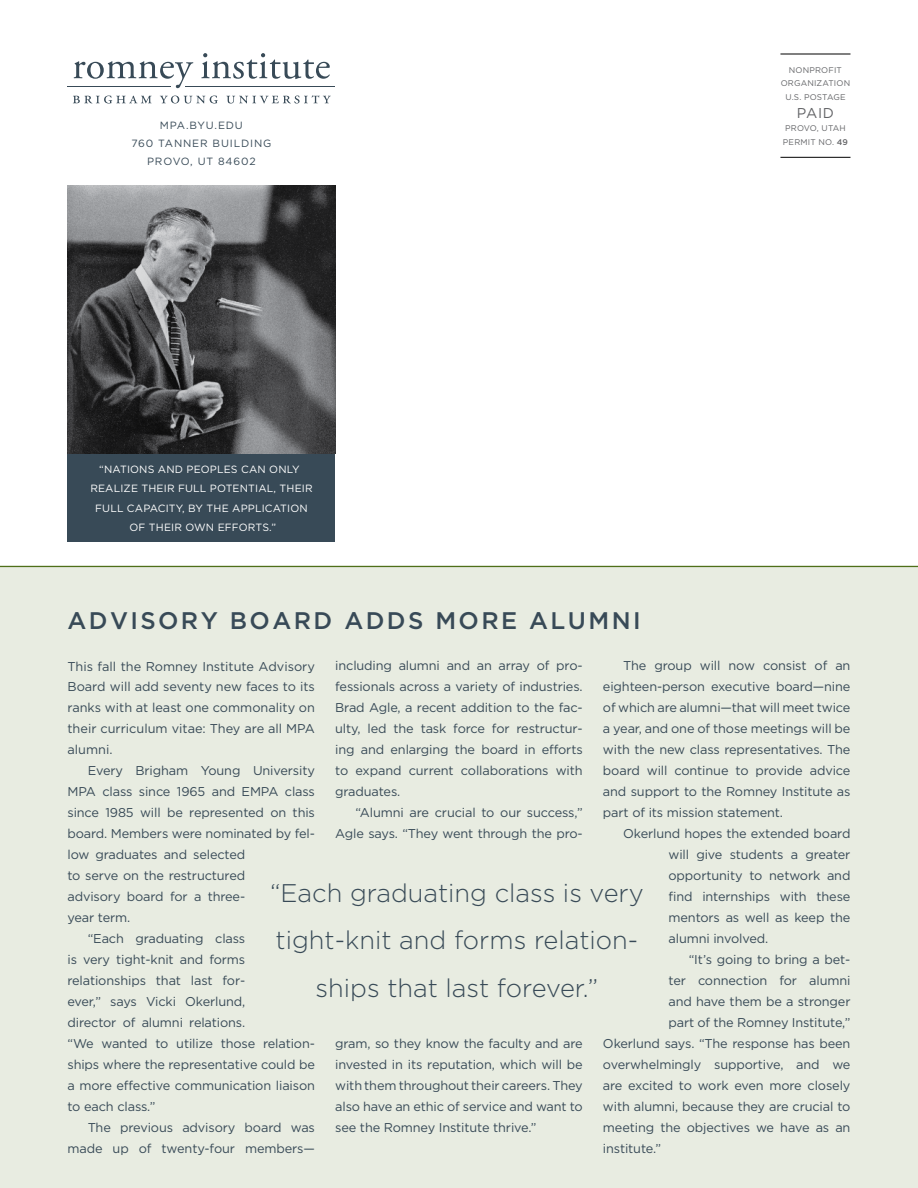
<style>
.page{position:relative;width:918px;height:1188px;background:#fff}
.page>*{position:absolute;margin:0;border:0;box-sizing:border-box;transform-origin:0 0}
.t1{font:300 25.5px/47.2px "Gotham";color:#384a57;text-align:center}
.t2{font:500 24px "Gotham";letter-spacing:.1em;color:#384a57}
.t3{font:14.25px "Gotham";color:#636467}
.t4{font:12.75px/21px "Gotham";letter-spacing:-.01em;color:#384a57;text-align:justify}
.t5{font:10.5px "Gotham";letter-spacing:.015em;color:#fff}
.t6{font:10.5px/18px "Gotham";letter-spacing:.08em;color:#384a57}
.t7{font:8.25px/13.5px "Gotham";letter-spacing:.02em;color:#636467}
.s1{font-weight:500}
</style>
<div class="page">
<div style="left:0;top:567px;width:918px;height:621px;background:#e8ece1"></div>
<div style="left:68px;top:453px;width:267px;height:89px;background:#384a57"></div>
<img style="left:68px;top:185px;width:267px;height:268px">
<hr style="left:0;top:566px;width:918px;height:1px;background:#4f6f19">
<svg style="left:73px;top:95px;width:258px;height:9px"></svg>
<svg style="left:74px;top:53px;width:256px;height:35px"></svg>
<hr style="left:68px;top:86px;width:103px;height:1px;background:#384a57">
<hr style="left:185px;top:86px;width:150px;height:1px;background:#384a57">
<hr style="left:780px;top:54px;width:71px;height:1px;background:#000">
<hr style="left:780px;top:157px;width:71px;height:1px;background:#000">
<p class="t6" style="left:160px;top:116px;width:25px">mpa.b</p>
<p class="t6" style="left:198px;top:116px;width:47px">yu.edu</p>
<p class="t6" style="left:131px;top:134px;width:36px">760 tann</p>
<p class="t6" style="left:147px;top:134px;width:116px;text-indent:45px">er building provo, ut 84602</p>
<p class="t5" style="left:99px;top:462px;width:13px">“nat</p>
<p class="t5" style="left:127px;top:462px;width:40px">ions and</p>
<p class="t5" style="left:187px;top:462px;width:64px">peoples can</p>
<p class="t5" style="left:269px;top:462px;width:32px">only</p>
<p class="t5" style="left:90px;top:482px;width:220px">realize th eir full potential, th eir</p>
<p class="t5" style="left:95px;top:501px;width:178px">full capacity, by th e applicat</p>
<p class="t5" style="left:287px;top:501px;width:20px">ion</p>
<p class="t5" style="left:129px;top:521px;width:75px">of their own</p>
<p class="t5" style="left:218px;top:521px;width:37px">efforts.</p>
<p class="t5" style="left:272px;top:521px;width:6px">”</p>
<h2 class="t2" style="left:68px;top:605px;width:575px">ADVISORY BOARD ADDS MORE ALUM NI</h2>
<p class="t7" style="left:781px;top:63px;width:61px;text-indent:8px">nonprofit organ</p>
<p class="t7" style="left:785px;top:77px;width:65px;text-indent:29px">ization u.s. postag</p>
<p class="t7" style="left:840px;top:90px;width:7px">e</p>
<p class="t3" style="left:797px;top:104px;width:36px">paid</p>
<p class="t7" style="left:783px;top:122px;width:67px">provo, utah perm it no. <span class="s1">49</span></p>
<p class="t4" style="left:335px;top:655px;width:249px;text-align:left">including alumni and an array of pro&shy;fessionals across a variety of industries.<br>Brad Agle, a recent addition to the fac&shy;ulty, led the task force for restructur&shy;ing and enlarging the board in efforts to expand current collaborations with graduates.</p>
<p class="t4" style="left:335px;top:802px;width:249px;text-align:right">“Alumni are crucial to our success,”<br>Agle says. “They went through the pro-</p>
<p class="t4" style="left:603px;top:655px;width:249px;text-indent:20px">The group will now consist of an eighteen-person executive board—nine of which are alumni—that will meet twice a year, and one of those meetings will be with the new class representatives. The board will continue to provide advice and support to the Romney I nstitute as part of its mission statement.</p>
<p class="t4" style="left:669px;top:823px;width:183px;text-indent:-45px">Okerlund hopes the extended board will give students a greater opportunity to network and find internships with these mentors as well as keep the alumni involved.</p>
<p class="t4" style="left:689px;top:949px;width:163px">“It’s going to bring a bet-</p>
<p class="t4" style="left:669px;top:970px;width:183px">ter connection for alumni</p>
<p class="t4" style="left:669px;top:991px;width:183px">and have them be a stronger</p>
<p class="t4" style="left:669px;top:1012px;width:183px">part of the Romney I nstitute,”</p>
<p class="t4" style="left:603px;top:1033px;width:249px">Okerlund says. “The response has been</p>
<p class="t4" style="left:603px;top:1054px;width:249px">overwhelmingly supportive, and we</p>
<p class="t4" style="left:603px;top:1075px;width:249px">are excited to work even more closely</p>
<p class="t4" style="left:603px;top:1096px;width:249px">with alumni, because they are crucial to</p>
<p class="t4" style="left:603px;top:1117px;width:249px">meeting the objectives we have as an</p>
<p class="t4" style="left:603px;top:1138px;width:60px">institute.”</p>
<p class="t4" style="left:68px;top:655px;width:249px">This fall the Romney I nstitute Advisory Board will add seventy new faces to its ranks with at least one commonality on their curriculum vitae: They are all MPA alumni.</p>
<p class="t4" style="left:88px;top:760px;width:229px">Every Brigham Young U niversity</p>
<p class="t4" style="left:67px;top:781px;width:249px">MPA class since 1965 and EMPA class</p>
<p class="t4" style="left:67px;top:802px;width:249px">since 1985 will be represented on this</p>
<p class="t4" style="left:67px;top:823px;width:249px">board. Members were nominated by fel-</p>
<p class="t4" style="left:67px;top:844px;width:179px">low graduates and selected</p>
<p class="t4" style="left:67px;top:865px;width:179px">to serve on the restructured</p>
<p class="t4" style="left:67px;top:886px;width:179px">advisory board for a three-</p>
<p class="t4" style="left:67px;top:907px;width:62px">year term.</p>
<p class="t4" style="left:88px;top:928px;width:159px">“Each graduating class</p>
<p class="t4" style="left:67px;top:949px;width:179px">is very tight-knit and forms</p>
<p class="t4" style="left:67px;top:970px;width:179px">relationships that last for-</p>
<p class="t4" style="left:67px;top:991px;width:179px">ever,” says Vicki Okerlund,</p>
<p class="t4" style="left:67px;top:1012px;width:177px">director of alumni relations.</p>
<p class="t4" style="left:67px;top:1033px;width:249px">“We wanted to utilize those relation-</p>
<p class="t4" style="left:67px;top:1054px;width:249px">ships where the representative could be</p>
<p class="t4" style="left:67px;top:1075px;width:249px">a more effective communication liaison</p>
<p class="t4" style="left:67px;top:1096px;width:90px">to each class.”</p>
<p class="t4" style="left:88px;top:1117px;width:229px">The previous advisory board was</p>
<p class="t4" style="left:67px;top:1138px;width:249px">made up of twenty-four members—</p>
<h1 class="t1" style="left:270px;top:869px;width:375px">“Each graduating class is very tight-knit and forms relation&shy;ships that last forever.”</h1>
<p class="t4" style="left:335px;top:1033px;width:249px">gram, so they know the faculty and are invested in its reputation, which will be with them throughout their careers. They also have an ethic of service and want to see the Romney I nstitute thrive.”</p>
</div>
